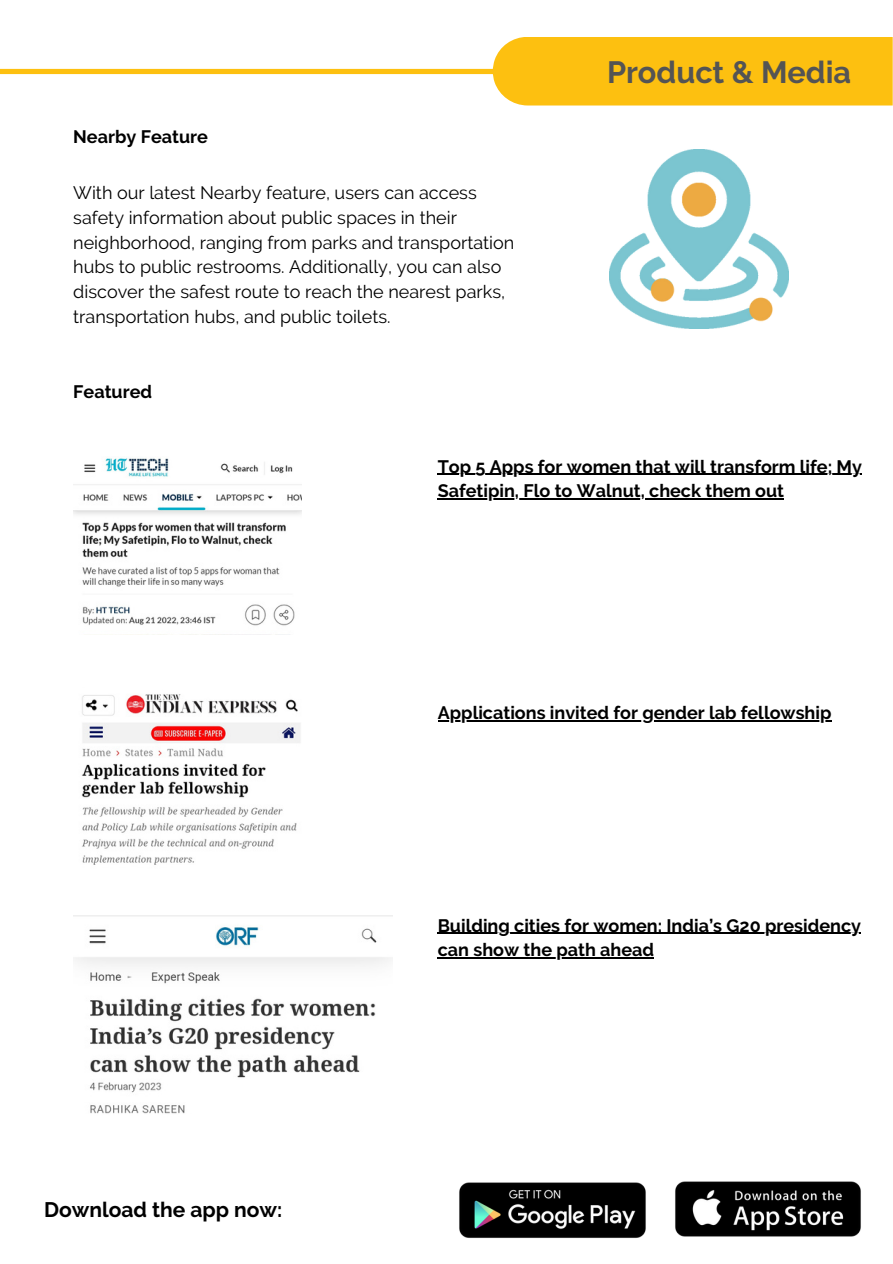
<style>
.page{position:relative;width:893px;height:1264px;background:#fff}
.page>*{position:absolute;margin:0;border:0;box-sizing:border-box;transform-origin:0 0}
.t1{font:700 30.75px "Raleway";color:#545454}
.t2{font:700 21px "Raleway";color:#000}
.t3{font:18px/24.8px "Raleway";color:#000}
.t4{font:700 18px/24.8px "Raleway";color:#000}
</style>
<div class="page">
<svg style="left:0;top:37px;width:892px;height:68px"></svg>
<img style="left:609px;top:149px;width:179px;height:179px">
<img style="left:459px;top:1182px;width:187px;height:56px">
<img style="left:675px;top:1181px;width:186px;height:56px">
<img style="left:73px;top:458px;width:228px;height:168px">
<img style="left:81px;top:694px;width:220px;height:171px">
<hr style="left:437px;top:474px;width:425px;height:1px;background:#000">
<hr style="left:437px;top:498px;width:347px;height:1px;background:#000">
<hr style="left:437px;top:720px;width:394px;height:1px;background:#000">
<img style="left:73px;top:915px;width:319px;height:199px">
<hr style="left:437px;top:932px;width:424px;height:1px;background:#000">
<hr style="left:437px;top:957px;width:217px;height:1px;background:#000">
<p class="t4" style="left:73px;top:124px;width:136px">Nearby Feature</p>
<p class="t3" style="left:73px;top:180px;width:442px">With our latest Nearby feature, users can access safety information about public spaces in their neighborhood, ranging from parks and transportation hubs to public restrooms. Additionally, you can also discover the safest route to reach the nearest parks, transportation hubs, and public toilets.</p>
<p class="t4" style="left:73px;top:379px;width:80px">Featured</p>
<h1 class="t1" style="left:607px;top:54px;width:246px">Product &amp; Media</h1>
<p class="t4" style="left:437px;top:454px;width:426px">Top 5 Apps for women that will transform life; My<br>Safetipin, Flo to Walnut, check them out</p>
<p class="t4" style="left:437px;top:700px;width:395px">Applications invited for gender lab fellowship</p>
<p class="t2" style="left:44px;top:1196px;width:240px">Download the app now:</p>
<p class="t4" style="left:437px;top:913px;width:425px">Building cities for women: India’s G20 presidency can show the path ahead</p>
</div>
